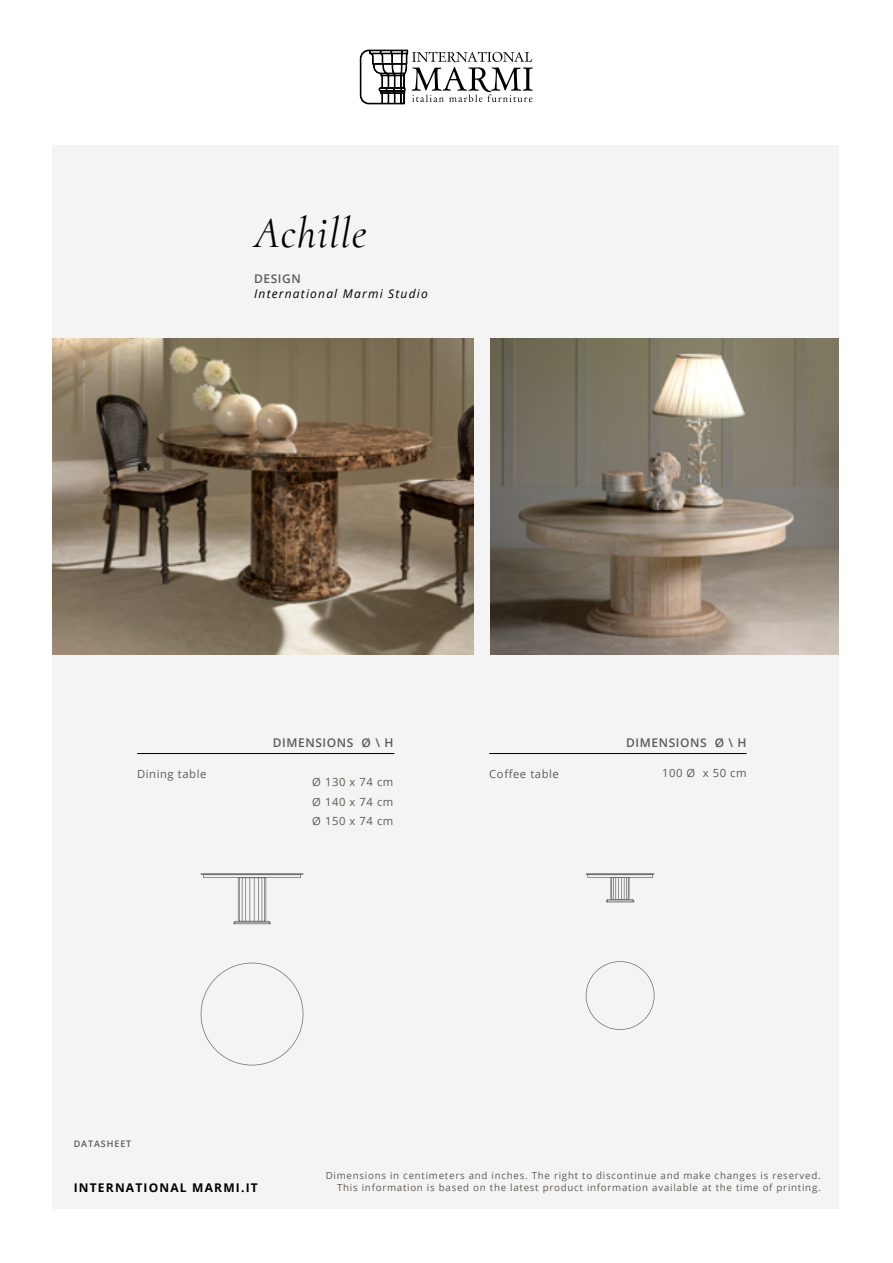
<style>
.page{position:relative;width:893px;height:1263px;background:#fff}
.page>*{position:absolute;margin:0;border:0;box-sizing:border-box;transform-origin:0 0}
.t1{font:italic 43.5px "Cormorant";letter-spacing:.025em;color:#000}
.t2{font:600 12px "Open Sans";letter-spacing:.05em;color:#5e5a54}
.t3{font:italic 12px "Open Sans";letter-spacing:.1em;color:#000}
.t4{font:700 12px "Open Sans";letter-spacing:.1em;color:#000}
.t5{font:11.25px/19.5px "Open Sans";letter-spacing:.05em;color:#5e5a54;text-align:justify}
.t6{font:9.75px/11.7px "Open Sans";letter-spacing:.075em;color:#5e5a54;text-align:right}
.t7{font:600 9px "Open Sans";letter-spacing:.1em;color:#5e5a54}
</style>
<div class="page">
<div style="left:52px;top:145px;width:787px;height:1064px;background:#f5f4f5"></div>
<svg style="left:360px;top:50px;width:173px;height:54px"></svg>
<svg style="left:201px;top:873px;width:102px;height:51px"></svg>
<svg style="left:201px;top:963px;width:102px;height:102px"></svg>
<svg style="left:586px;top:873px;width:68px;height:29px"></svg>
<svg style="left:586px;top:961px;width:68px;height:69px"></svg>
<hr style="left:137px;top:753px;width:257px;height:1px;background:#000">
<hr style="left:489px;top:753px;width:258px;height:1px;background:#000">
<img style="left:491px;top:338px;width:348px;height:317px">
<img style="left:52px;top:338px;width:422px;height:317px">
<h1 class="t1" style="left:254px;top:208px;width:114px">Achille</h1>
<p class="t2" style="left:254px;top:270px;width:48px">DESIGN</p>
<p class="t3" style="left:254px;top:285px;width:175px">International Marmi Studio</p>
<p class="t5" style="left:137px;top:764px;width:71px">Dining table</p>
<p class="t2" style="left:273px;top:734px;width:122px">DIMENSIONS Ø \ H</p>
<p class="t5" style="left:312px;top:772px;width:83px">Ø 130 x 74 cm Ø 140 x 74 cm Ø 150 x 74 cm</p>
<p class="t5" style="left:489px;top:764px;width:71px">Coffee table</p>
<p class="t2" style="left:626px;top:734px;width:122px">DIMENSIONS Ø \ H</p>
<p class="t5" style="left:662px;top:763px;width:86px">100 Ø x 50 cm</p>
<p class="t7" style="left:74px;top:1137px;width:59px">DATASHEET</p>
<p class="t4" style="left:74px;top:1179px;width:186px">INTERNATIONAL MARMI.IT</p>
<p class="t6" style="left:326px;top:1169px;width:496px">Dimensions in centimeters and inches. The right to discontinue and make changes is reserved.<br>This information is based on the latest product information available at the time of printing.</p>
</div>
